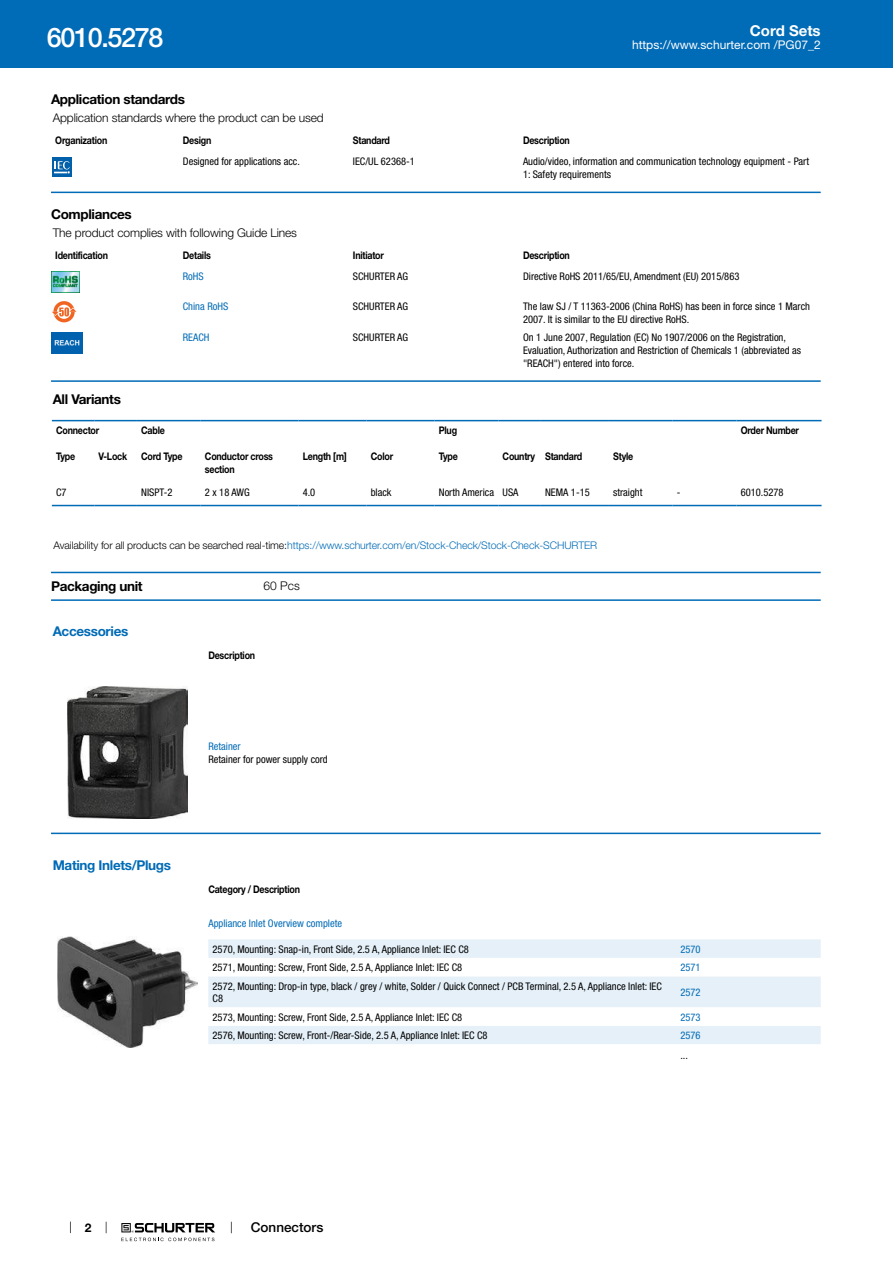
<style>
.page{position:relative;width:893px;height:1263px;background:#fff}
.page>*{position:absolute;margin:0;border:0;box-sizing:border-box;transform-origin:0 0}
.t1{font:500 27px "Helvetica Neue LT";letter-spacing:-.05em;color:#fff}
.t2{font:700 15px "Helvetica Neue LT";color:#fff}
.t3{font:700 13.5px "Helvetica Neue LT";letter-spacing:-.025em;color:#000}
.t4{font:700 13.5px "Helvetica Neue LT";letter-spacing:-.025em;color:#006bb6}
.t5{font:500 13.5px "Helvetica Neue LT";color:#000}
.t6{font:300 12px "Helvetica Neue LT";letter-spacing:-.01em;color:#000}
.t7{font:12px "Helvetica Neue LT";color:#fff}
.t8{font:700 12px "Helvetica Neue LT";color:#000}
.t9{font:condensed 10.5px/12.6px "Helvetica Neue LT";color:#000}
.t10{font:700 10.5px/12.6px "Helvetica Neue LT";letter-spacing:-.025em;color:#000;scale:.85 1}
.t11{font:300 10.5px "Helvetica Neue LT";letter-spacing:-.01em;color:#006bb6}
.t12{font:condensed 10.5px "Helvetica Neue LT";color:#006bb6}
.s1{color:#000}
</style>
<div class="page">
<svg style="left:70px;top:1221px;width:1px;height:12px"></svg>
<svg style="left:121px;top:1223px;width:94px;height:18px"></svg>
<div style="left:0;top:0;width:893px;height:68px;background:#006bb6"></div>
<svg style="left:52px;top:157px;width:20px;height:20px"></svg>
<div style="left:52px;top:157px;width:19px;height:19px;background:#0060a9"></div>
<svg style="left:54px;top:161px;width:16px;height:13px"></svg>
<hr style="left:51px;top:192px;width:770px;height:1px;background:#006bb6">
<img style="left:51px;top:271px;width:29px;height:22px">
<svg style="left:53px;top:301px;width:22px;height:21px"></svg>
<svg style="left:57px;top:305px;width:14px;height:14px"></svg>
<svg style="left:52px;top:307px;width:25px;height:9px"></svg>
<img style="left:51px;top:332px;width:32px;height:21px">
<hr style="left:51px;top:380px;width:770px;height:2px;background:#006bb6">
<svg style="left:52px;top:421px;width:769px;height:86px"></svg>
<hr style="left:52px;top:420px;width:42px;height:1px;background:#006bb6">
<hr style="left:94px;top:420px;width:43px;height:1px;background:#006bb6">
<hr style="left:137px;top:420px;width:64px;height:1px;background:#006bb6">
<hr style="left:201px;top:420px;width:97px;height:1px;background:#006bb6">
<hr style="left:298px;top:420px;width:69px;height:1px;background:#006bb6">
<hr style="left:367px;top:420px;width:68px;height:1px;background:#006bb6">
<hr style="left:435px;top:420px;width:63px;height:1px;background:#006bb6">
<hr style="left:498px;top:420px;width:43px;height:1px;background:#006bb6">
<hr style="left:541px;top:420px;width:68px;height:1px;background:#006bb6">
<hr style="left:609px;top:420px;width:64px;height:1px;background:#006bb6">
<hr style="left:673px;top:420px;width:63px;height:1px;background:#006bb6">
<hr style="left:736px;top:420px;width:85px;height:1px;background:#006bb6">
<hr style="left:52px;top:505px;width:42px;height:1px;background:#006bb6">
<hr style="left:94px;top:505px;width:43px;height:1px;background:#006bb6">
<hr style="left:137px;top:505px;width:64px;height:1px;background:#006bb6">
<hr style="left:201px;top:505px;width:97px;height:1px;background:#006bb6">
<hr style="left:298px;top:505px;width:69px;height:1px;background:#006bb6">
<hr style="left:367px;top:505px;width:68px;height:1px;background:#006bb6">
<hr style="left:435px;top:505px;width:63px;height:1px;background:#006bb6">
<hr style="left:498px;top:505px;width:43px;height:1px;background:#006bb6">
<hr style="left:541px;top:505px;width:68px;height:1px;background:#006bb6">
<hr style="left:609px;top:505px;width:64px;height:1px;background:#006bb6">
<hr style="left:673px;top:505px;width:63px;height:1px;background:#006bb6">
<hr style="left:736px;top:505px;width:85px;height:1px;background:#006bb6">
<hr style="left:51px;top:572px;width:770px;height:1px;background:#006bb6">
<hr style="left:51px;top:599px;width:770px;height:2px;background:#006bb6">
<img style="left:67px;top:686px;width:121px;height:132px">
<hr style="left:51px;top:833px;width:770px;height:1px;background:#006bb6">
<img style="left:57px;top:937px;width:141px;height:110px">
<div style="left:208px;top:939px;width:613px;height:19px;background:#e5f0f8"></div>
<svg style="left:208px;top:976px;width:613px;height:68px;fill:#e5f0f8"></svg>
<h1 class="t1" style="left:47px;top:22px;width:118px">6010.5278</h1>
<h2 class="t2" style="left:750px;top:25px;width:72px">Cord Sets</h2>
<p class="t7" style="left:632px;top:41px;width:190px">https://www.schurter.com /PG07_2</p>
<p class="t3" style="left:51px;top:94px;width:135px">Application standards</p>
<p class="t6" style="left:53px;top:113px;width:272px">Application standards where the product can be used</p>
<p class="t10" style="left:55px;top:135px;width:63px">Organization</p>
<p class="t10" style="left:183px;top:135px;width:35px">Design</p>
<p class="t10" style="left:353px;top:135px;width:45px">Standard</p>
<p class="t10" style="left:523px;top:135px;width:57px">Description</p>
<p class="t9" style="left:183px;top:156px;width:119px">Designed for applications acc.</p>
<p class="t9" style="left:353px;top:156px;width:63px">IEC/UL 62368-1</p>
<p class="t9" style="left:523px;top:156px;width:287px">Audio/video, information and communication technology equipment - Part<br>1: Safety requirements</p>
<p class="t3" style="left:51px;top:209px;width:82px">Compliances</p>
<p class="t6" style="left:53px;top:228px;width:246px">The product complies with following Guide Lines</p>
<p class="t10" style="left:55px;top:250px;width:64px">Identification</p>
<p class="t10" style="left:183px;top:250px;width:35px">Details</p>
<p class="t10" style="left:353px;top:250px;width:38px">Initiator</p>
<p class="t10" style="left:523px;top:250px;width:57px">Description</p>
<p class="t12" style="left:183px;top:273px;width:22px">RoHS</p>
<p class="t9" style="left:353px;top:271px;width:57px">SCHURTER AG</p>
<p class="t9" style="left:523px;top:271px;width:218px">Directive RoHS 2011/65/EU, Amendment (EU) 2015/863</p>
<p class="t12" style="left:183px;top:303px;width:47px">China RoHS</p>
<p class="t9" style="left:353px;top:301px;width:57px">SCHURTER AG</p>
<p class="t9" style="left:523px;top:301px;width:289px">The law SJ / T 11363-2006 (China RoHS) has been in force since 1 March<br>2007. It is similar to the EU directive RoHS.</p>
<p class="t12" style="left:183px;top:334px;width:28px">REACH</p>
<p class="t9" style="left:353px;top:332px;width:57px">SCHURTER AG</p>
<p class="t9" style="left:523px;top:332px;width:279px">On 1 June 2007, Regulation (EC) No 1907/2006 on the Registration,<br>Evaluation, Authorization and Restriction of Chemicals 1 (abbreviated as "REACH") entered into force.</p>
<p class="t3" style="left:53px;top:394px;width:70px">All Variants</p>
<p class="t10" style="left:56px;top:425px;width:52px">Connector</p>
<p class="t10" style="left:141px;top:425px;width:29px">Cable</p>
<p class="t10" style="left:439px;top:425px;width:23px">Plug</p>
<p class="t10" style="left:741px;top:425px;width:70px">Order Number</p>
<p class="t10" style="left:56px;top:451px;width:24px">Type</p>
<p class="t10" style="left:99px;top:451px;width:35px">V-Lock</p>
<p class="t10" style="left:141px;top:451px;width:50px">Cord Type</p>
<p class="t10" style="left:205px;top:451px;width:82px">Conductor cross section</p>
<p class="t10" style="left:303px;top:451px;width:53px">Length [m]</p>
<p class="t10" style="left:371px;top:451px;width:28px">Color</p>
<p class="t10" style="left:439px;top:451px;width:24px">Type</p>
<p class="t10" style="left:503px;top:451px;width:95px">Country Standard</p>
<p class="t10" style="left:613px;top:451px;width:25px">Style</p>
<p class="t9" style="left:56px;top:487px;width:12px">C7</p>
<p class="t9" style="left:141px;top:487px;width:33px">NISPT-2</p>
<p class="t9" style="left:205px;top:487px;width:46px">2 x 18 AWG</p>
<p class="t9" style="left:303px;top:487px;width:14px">4.0</p>
<p class="t9" style="left:371px;top:487px;width:22px">black</p>
<p class="t9" style="left:439px;top:487px;width:81px">North America USA</p>
<p class="t9" style="left:545px;top:487px;width:46px">NEMA 1-15</p>
<p class="t9" style="left:613px;top:487px;width:31px">straight</p>
<p class="t9" style="left:677px;top:487px;width:5px">-</p>
<p class="t9" style="left:741px;top:487px;width:44px">6010.5278</p>
<p class="t11" style="left:54px;top:541px;width:545px"><span class="s1">Availability for all products can be searched real-time:</span>https://www.schurter.com/en/Stock-Check/Stock-Check-SCHURTER</p>
<p class="t3" style="left:51px;top:581px;width:93px">Packaging unit</p>
<p class="t6" style="left:264px;top:581px;width:38px">60 Pcs</p>
<p class="t4" style="left:53px;top:626px;width:77px">Accessories</p>
<p class="t10" style="left:208px;top:650px;width:57px">Description</p>
<p class="t12" style="left:208px;top:742px;width:34px">Retainer</p>
<p class="t9" style="left:208px;top:753px;width:121px">Retainer for power supply cord</p>
<p class="t4" style="left:53px;top:860px;width:120px">Mating Inlets/Plugs</p>
<p class="t10" style="left:208px;top:883px;width:109px">Category / Description</p>
<p class="t12" style="left:208px;top:919px;width:135px">Appliance Inlet Overview complete</p>
<p class="t9" style="left:213px;top:944px;width:258px">2570, Mounting: Snap-in, Front Side, 2.5 A, Appliance Inlet: IEC C8</p>
<p class="t12" style="left:680px;top:945px;width:22px">2570</p>
<p class="t9" style="left:213px;top:962px;width:251px">2571, Mounting: Screw, Front Side, 2.5 A, Appliance Inlet: IEC C8</p>
<p class="t12" style="left:680px;top:963px;width:22px">2571</p>
<p class="t9" style="left:213px;top:980px;width:451px">2572, Mounting: Drop-in type, black / grey / white, Solder / Quick Connect / PCB Terminal, 2.5 A, Appliance Inlet: IEC<br>C8</p>
<p class="t12" style="left:680px;top:988px;width:22px">2572</p>
<p class="t9" style="left:213px;top:1012px;width:251px">2573, Mounting: Screw, Front Side, 2.5 A, Appliance Inlet: IEC C8</p>
<p class="t12" style="left:680px;top:1013px;width:22px">2573</p>
<p class="t9" style="left:213px;top:1030px;width:276px">2576, Mounting: Screw, Front-/Rear-Side, 2.5 A, Appliance Inlet: IEC C8</p>
<p class="t12" style="left:680px;top:1032px;width:22px">2576</p>
<p class="t9" style="left:680px;top:1050px;width:9px">...</p>
<p class="t8" style="left:85px;top:1223px;width:8px">2</p>
<p class="t5" style="left:251px;top:1220px;width:74px">Connectors</p>
</div>
